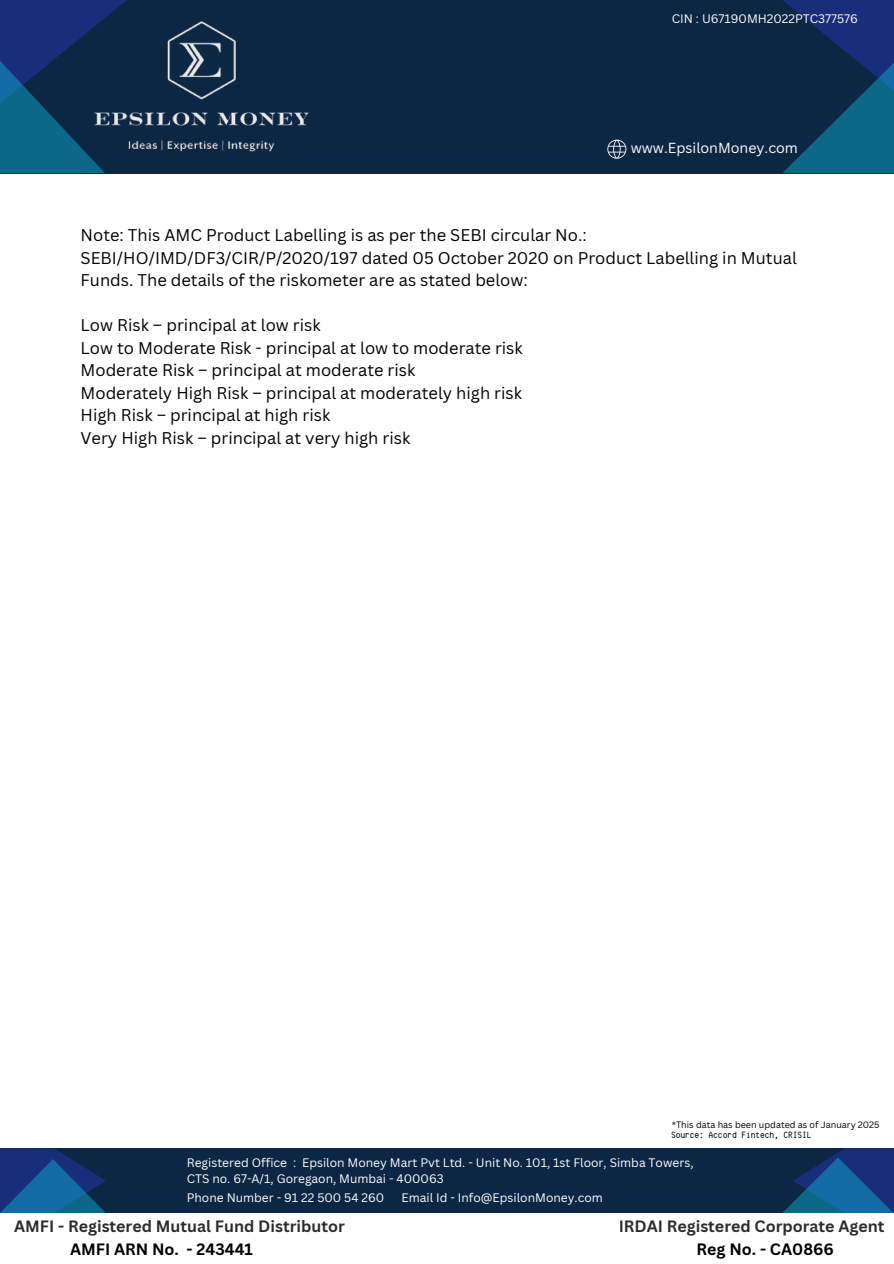
<style>
.page{position:relative;width:894px;height:1264px;background:#fff}
.page>*{position:absolute;margin:0;border:0;box-sizing:border-box;transform-origin:0 0}
.t1{font:16.5px/22.5px "Canva Sans";color:#000}
.t2{font:700 15.9px "Canva Sans";color:#000}
.t3{font:15px "Computer says no";color:#000}
.t4{font:14.25px "Canva Sans";color:#fff}
.t5{font:12px/16px "Canva Sans";color:#fff}
.t6{font:9px "Canva Sans";color:#000}
</style>
<div class="page">
<div style="left:0;top:0;width:893px;height:173px;background:#0c2744"></div>
<div style="left:0;top:0;width:136px;height:146px;background:#192e7a"></div>
<img style="left:95px;top:0;width:214px;height:152px">
<svg style="left:607px;top:140px;width:19px;height:19px"></svg>
<svg style="left:0;top:26px;width:105px;height:147px"></svg>
<svg style="left:783px;top:0;width:110px;height:19px;fill:#192e7a"></svg>
<svg style="left:783px;top:19px;width:110px;height:154px"></svg>
<div style="left:0;top:1148px;width:893px;height:65px;background:#0c2744"></div>
<svg style="left:831px;top:1148px;width:62px;height:9px"></svg>
<svg style="left:782px;top:1157px;width:111px;height:56px"></svg>
<svg style="left:0;top:1148px;width:71px;height:11px"></svg>
<svg style="left:0;top:1159px;width:106px;height:54px"></svg>
<h5 class="t5" style="left:671px;top:10px;width:187px">CIN : U67190MH2022PTC377576</h5>
<p class="t4" style="left:630px;top:138px;width:169px">www.EpsilonMoney.com</p>
<p class="t1" style="left:81px;top:224px;width:717px">Note: This AMC Product Labelling is as per the SEBI circular No.:<br>SEBI/HO/IMD/DF3/CIR/P/2020/197 dated 05 October 2020 on Product Labelling in Mutual<br>Funds. The details of the riskometer are as stated below:</p>
<h4 class="t1" style="left:81px;top:314px;width:443px">Low Risk – principal at low risk<br>Low to Moderate Risk - principal at low to moderate risk Moderate Risk – principal at moderate risk<br>Moderately High Risk – principal at moderately high risk High Risk – principal at high risk<br>Very High Risk – principal at very high risk</h4>
<h3 class="t6" style="left:671px;top:1118px;width:209px">*This data has been updated as of January 2025</h3>
<h2 class="t3" style="left:671px;top:1124px;width:142px">Source: Accord Fintech, CRISIL</h2>
<h2 class="t5" style="left:187px;top:1154px;width:508px">Registered Office : Epsilon Money Mart Pvt Ltd. - Unit No. 101, 1st Floor, Simba Towers,<br>CTS no. 67-A/1, Goregaon, Mumbai - 400063</h2>
<p class="t5" style="left:187px;top:1188px;width:199px">Phone Number - 91 22 500 54 260</p>
<p class="t5" style="left:401px;top:1188px;width:203px">Email Id - Info@EpsilonMoney.com</p>
<h5 class="t2" style="left:70px;top:1238px;width:184px">AMFI ARN No. - 243441</h5>
<h5 class="t2" style="left:696px;top:1237px;width:139px">Reg No. - CA0866</h5>
<p class="t2" style="left:14px;top:1214px;width:332px">AMFI - Registered Mutual Fund Distributor</p>
<p class="t2" style="left:618px;top:1215px;width:267px">IRDAI Registered Corporate Agent</p>
</div>
